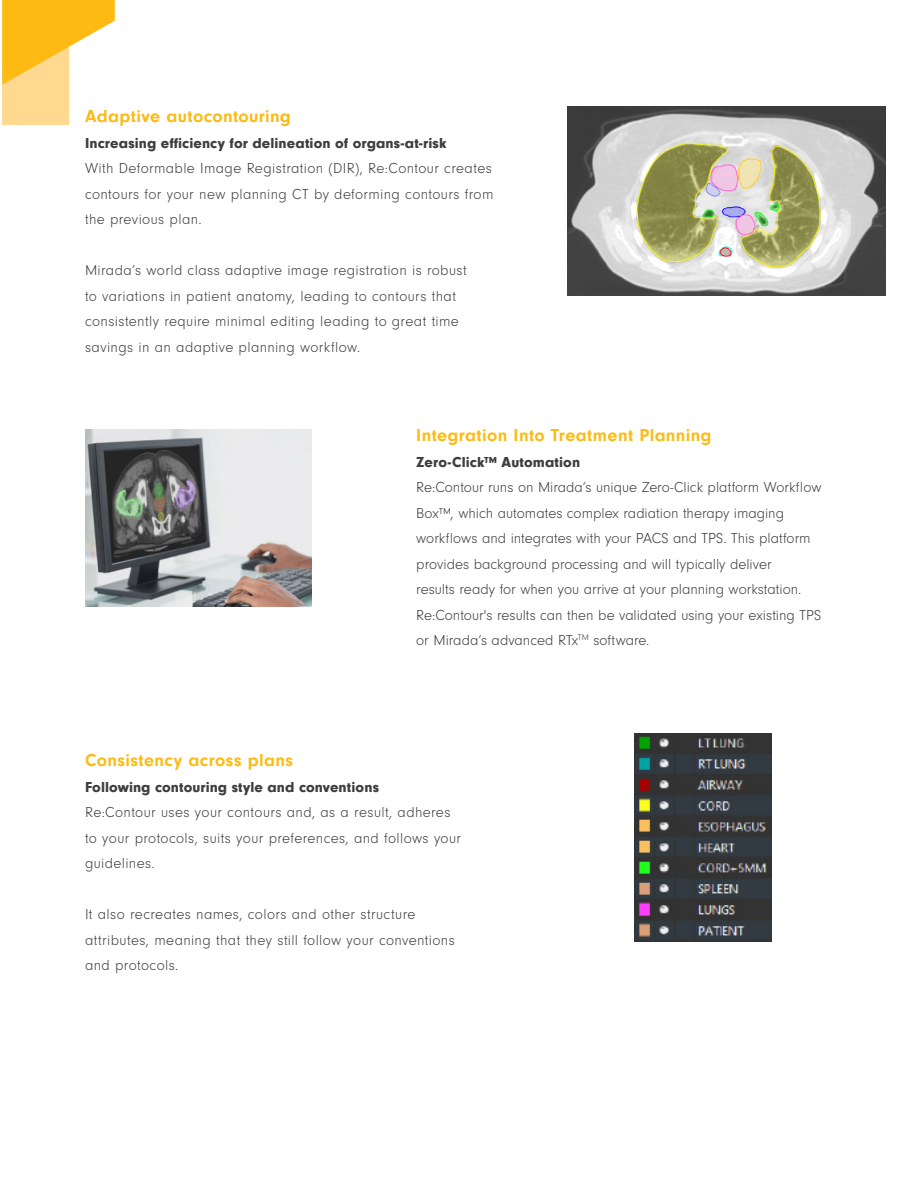
<style>
.page{position:relative;width:918px;height:1188px;background:#fff}
.page>*{position:absolute;margin:0;border:0;box-sizing:border-box;transform-origin:0 0}
.t1{font:700 18px "Neuzeit Gro";letter-spacing:.025em;color:#fcba13}
.t2{font:300 15px/25.5px "Neuzeit Gro";letter-spacing:.015em;color:#3e3e3f}
.t3{font:900 15px "Neuzeit Gro";letter-spacing:.005em;color:#3e3e3f}
</style>
<div class="page">
<img style="left:85px;top:429px;width:227px;height:178px">
<div style="left:2px;top:0;width:67px;height:125px;background:#fed98f"></div>
<svg style="left:2px;top:0;width:113px;height:85px"></svg>
<img style="left:568px;top:106px;width:318px;height:189px">
<img style="left:635px;top:734px;width:136px;height:208px">
<p class="t1" style="left:85px;top:106px;width:207px">Adaptive autocontouring</p>
<p class="t3" style="left:85px;top:134px;width:363px">Increasing efficiency for delineation of organs-at-risk</p>
<p class="t2" style="left:85px;top:156px;width:410px;text-align:justify">With Deformable Image Registration (DIR), Re:Contour creates contours for your new planning CT by deforming contours from the previous plan.</p>
<p class="t2" style="left:85px;top:258px;width:383px">Mirada’s world class adaptive image registration is robust to variations in patient anatomy, leading to contours that consistently require minimal editing leading to great time savings in an adaptive planning workflow.</p>
<p class="t1" style="left:416px;top:425px;width:297px">Integration Into Treatment Planning</p>
<p class="t3" style="left:416px;top:453px;width:165px">Zero-Click™ Automation</p>
<p class="t2" style="left:416px;top:475px;width:407px">Re:Contour runs on Mirada’s unique Zero-Click platform Workflow Box™, which automates complex radiation therapy imaging workflows and integrates with your PACS and TPS. This platform provides background processing and will typically deliver<br>results ready for when you arrive at your planning workstation.<br>Re:Contour's results can then be validated using your existing TPS or Mirada’s advanced RTx<sup>TM</sup> software.</p>
<p class="t1" style="left:85px;top:750px;width:210px">Consistency across plans</p>
<p class="t3" style="left:85px;top:778px;width:296px">Following contouring style and conventions</p>
<p class="t2" style="left:85px;top:800px;width:378px">Re:Contour uses your contours and, as a result, adheres to your protocols, suits your preferences, and follows your guidelines.</p>
<p class="t2" style="left:85px;top:902px;width:371px">It also recreates names, colors and other structure attributes, meaning that they still follow your conventions and protocols.</p>
</div>
